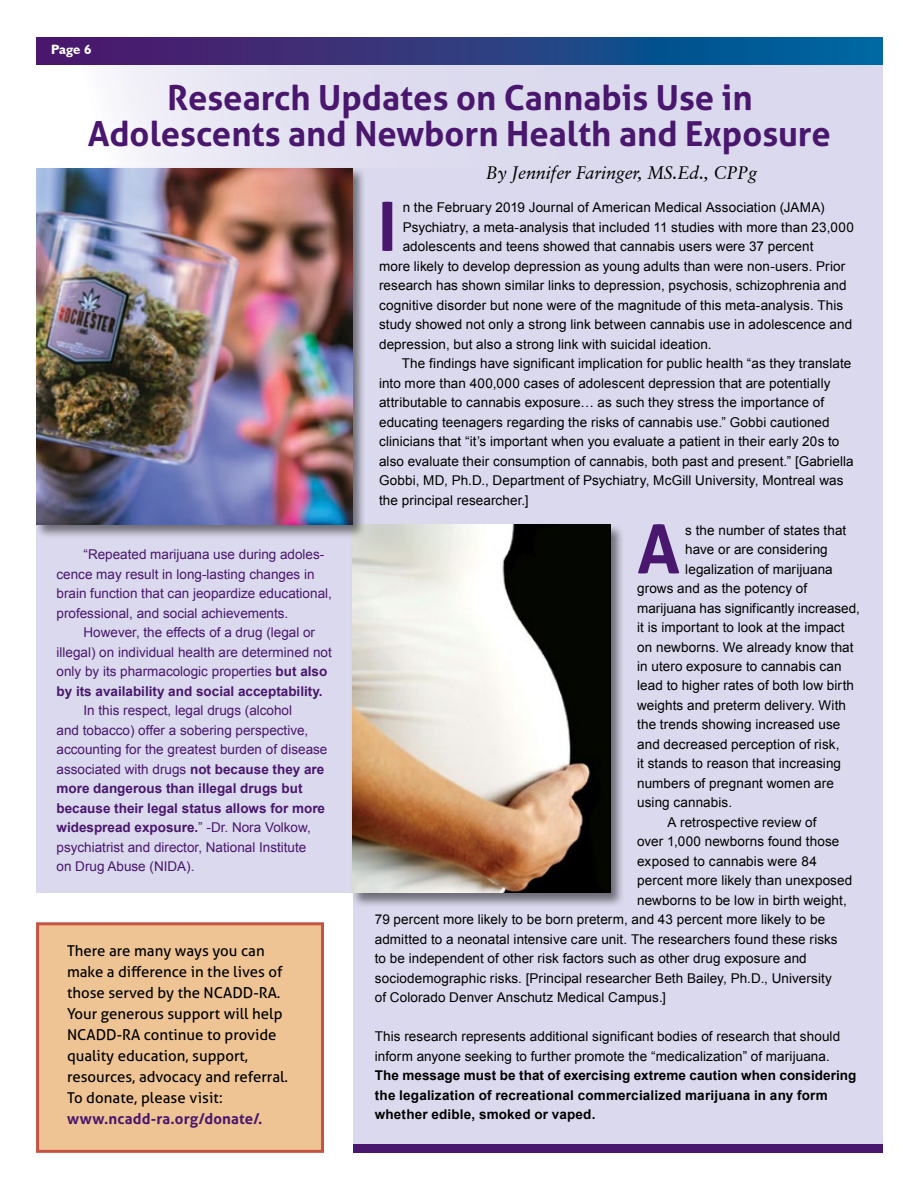
<style>
.page{position:relative;width:918px;height:1188px;background:#fff}
.page>*{position:absolute;margin:0;border:0;box-sizing:border-box;transform-origin:0 0}
.t1{font:700 67.5px "Aller";color:#49176d}
.t2{font:700 34.5px/36px "Aller";color:#49176d;text-align:center}
.t3{font:italic 18px "Garamond Retrospective S Si";letter-spacing:-.01em;color:#000}
.t4{font:15px/21px "Aller";color:#000}
.t5{font:700 15px "Aller";letter-spacing:.01em;color:#49176d}
.t6{font:13.5px/19.5px "Arial";letter-spacing:.005em;color:#000}
.t7{font:13.5px/19.5px "Arial";color:#49176d}
.t8{font:700 13.5px/19.5px "Arial";letter-spacing:.01em;color:#000}
.t9{font:700 13.5px "Humanist 521 BT";color:#fff}
.s1{font-weight:700}
</style>
<div class="page">
<div style="left:36px;top:64px;width:847px;height:1081px;background:#dbd9ed"></div>
<div style="left:352px;top:1145px;width:531px;height:8px;background:#49176d"></div>
<div style="left:36px;top:893px;width:316px;height:286px;background:#fff"></div>
<svg style="left:36px;top:64px;width:847px;height:103px"></svg>
<div style="left:36px;top:922px;width:288px;height:231px;background:#eec494;border:3px solid #c65244"></div>
<svg style="left:36px;top:37px;width:847px;height:27px;background:#273d82"></svg>
<div style="left:351px;top:523px;width:274px;height:385px;background:#000;opacity:.5"></div>
<img style="left:352px;top:524px;width:258px;height:369px">
<div style="left:35px;top:167px;width:332px;height:372px;background:#000;opacity:.5"></div>
<img style="left:36px;top:168px;width:316px;height:356px">
<p class="t9" style="left:51px;top:41px;width:42px">Page 6</p>
<h2 class="t2" style="left:88px;top:79px;width:744px">Research Updates on Cannabis Use in<br>Adolescents and Newborn Health and Exposure</h2>
<h3 class="t3" style="left:486px;top:162px;width:273px">By Jennifer Faringer, MS.Ed., CPPg</h3>
<p class="t6" style="left:403px;top:198px;width:424px">n the February 2019 Journal of American Medical Association (JAMA)</p>
<p class="t6" style="left:403px;top:217px;width:453px">Psychiatry, a meta-analysis that included 11 studies with more than 23,000</p>
<p class="t6" style="left:403px;top:237px;width:412px">adolescents and teens showed that cannabis users were 37 percent</p>
<p class="t6" style="left:379px;top:256px;width:468px">more likely to develop depression as young adults than were non-users. Prior</p>
<p class="t6" style="left:379px;top:276px;width:469px">research has shown similar links to depression, psychosis, schizophrenia and</p>
<p class="t6" style="left:379px;top:295px;width:466px">cognitive disorder but none were of the magnitude of this meta-analysis. This</p>
<p class="t6" style="left:379px;top:315px;width:475px">study showed not only a strong link between cannabis use in adolescence and</p>
<p class="t6" style="left:379px;top:334px;width:334px">depression, but also a strong link with suicidal ideation.</p>
<p class="t6" style="left:402px;top:354px;width:451px">The findings have significant implication for public health “as they translate</p>
<p class="t6" style="left:379px;top:373px;width:453px">into more than 400,000 cases of adolescent depression that are potentially</p>
<p class="t6" style="left:379px;top:393px;width:447px">attributable to cannabis exposure… as such they stress the importance of</p>
<p class="t6" style="left:379px;top:412px;width:452px">educating teenagers regarding the risks of cannabis use.” Gobbi cautioned</p>
<p class="t6" style="left:379px;top:432px;width:462px">clinicians that “it’s important when you evaluate a patient in their early 20s to</p>
<p class="t6" style="left:379px;top:451px;width:476px">also evaluate their consumption of cannabis, both past and present.” [Gabriella</p>
<p class="t6" style="left:379px;top:471px;width:466px">Gobbi, MD, Ph.D., Department of Psychiatry, McGill University, Montreal was</p>
<p class="t6" style="left:379px;top:490px;width:151px">the principal researcher.]</p>
<p class="t6" style="left:685px;top:520px;width:163px">s the number of states that</p>
<p class="t6" style="left:685px;top:540px;width:144px">have or are considering</p>
<p class="t6" style="left:685px;top:559px;width:149px">legalization of marijuana</p>
<p class="t6" style="left:637px;top:579px;width:172px">grows and as the potency of</p>
<p class="t6" style="left:637px;top:598px;width:224px">marijuana has significantly increased,</p>
<p class="t6" style="left:637px;top:618px;width:209px">it is important to look at the impact</p>
<p class="t6" style="left:637px;top:637px;width:218px">on newborns. We already know that</p>
<p class="t6" style="left:637px;top:657px;width:206px">in utero exposure to cannabis can</p>
<p class="t6" style="left:637px;top:676px;width:218px">lead to higher rates of both low birth</p>
<p class="t6" style="left:637px;top:696px;width:210px">weights and preterm delivery. With</p>
<p class="t6" style="left:637px;top:715px;width:205px">the trends showing increased use</p>
<p class="t6" style="left:637px;top:735px;width:204px">and decreased perception of risk,</p>
<p class="t6" style="left:637px;top:754px;width:205px">it stands to reason that increasing</p>
<p class="t6" style="left:637px;top:774px;width:198px">numbers of pregnant women are</p>
<p class="t6" style="left:637px;top:793px;width:96px">using cannabis.</p>
<p class="t6" style="left:667px;top:813px;width:151px">A retrospective review of</p>
<p class="t6" style="left:637px;top:832px;width:204px">over 1,000 newborns found those</p>
<p class="t6" style="left:637px;top:852px;width:181px">exposed to cannabis were 84</p>
<p class="t6" style="left:637px;top:871px;width:217px">percent more likely than unexposed</p>
<p class="t6" style="left:637px;top:891px;width:211px">newborns to be low in birth weight,</p>
<p class="t6" style="left:375px;top:910px;width:452px">79 percent more likely to be born preterm, and 43 percent more likely to be</p>
<p class="t6" style="left:375px;top:930px;width:464px">admitted to a neonatal intensive care unit. The researchers found these risks</p>
<p class="t6" style="left:375px;top:949px;width:433px">to be independent of other risk factors such as other drug exposure and</p>
<p class="t6" style="left:375px;top:969px;width:459px">sociodemographic risks. [Principal researcher Beth Bailey, Ph.D., University</p>
<p class="t6" style="left:375px;top:988px;width:293px">of Colorado Denver Anschutz Medical Campus.]</p>
<p class="t6" style="left:375px;top:1027px;width:467px">This research represents additional significant bodies of research that should inform anyone seeking to further promote the “medicalization” of marijuana.</p>
<p class="t8" style="left:375px;top:1066px;width:483px">The message must be that of exercising extreme caution when considering the legalization of recreational commercialized marijuana in any form whether edible, smoked or vaped.</p>
<h1 class="t1" style="left:378px;top:185px;width:21px">I</h1>
<h1 class="t1" style="left:637px;top:507px;width:44px">A</h1>
<p class="t7" style="left:57px;top:545px;width:277px;text-indent:27px">“Repeated marijuana use during adoles&shy;cence may result in long-lasting changes in brain function that can jeopardize educational, professional, and social achievements.</p>
<p class="t7" style="left:57px;top:623px;width:277px;text-indent:27px">However, the effects of a drug (legal or illegal) on individual health are determined not only by its pharmacologic properties <span class="s1">but also by its availability and social acceptability.</span></p>
<p class="t7" style="left:57px;top:701px;width:272px;text-indent:27px">In this respect, legal drugs (alcohol<br>and tobacco) offer a sobering perspective, accounting for the greatest burden of disease associated with drugs <span class="s1">not because they are more dangerous than illegal drugs but because their legal status allows for more widespread exposure.</span>” -Dr. Nora Volkow, psychiatrist and director, National Institute<br>on Drug Abuse (NIDA).</p>
<p class="t4" style="left:67px;top:941px;width:223px">There are many ways you can make a difference in the lives of those served by the NCADD-RA.<br>Your generous support will help<br>NCADD-RA continue to provide quality education, support, resources, advocacy and referral.<br>To donate, please visit:</p>
<p class="t5" style="left:67px;top:1110px;width:197px">www.ncadd-ra.org/donate/.</p>
</div>
